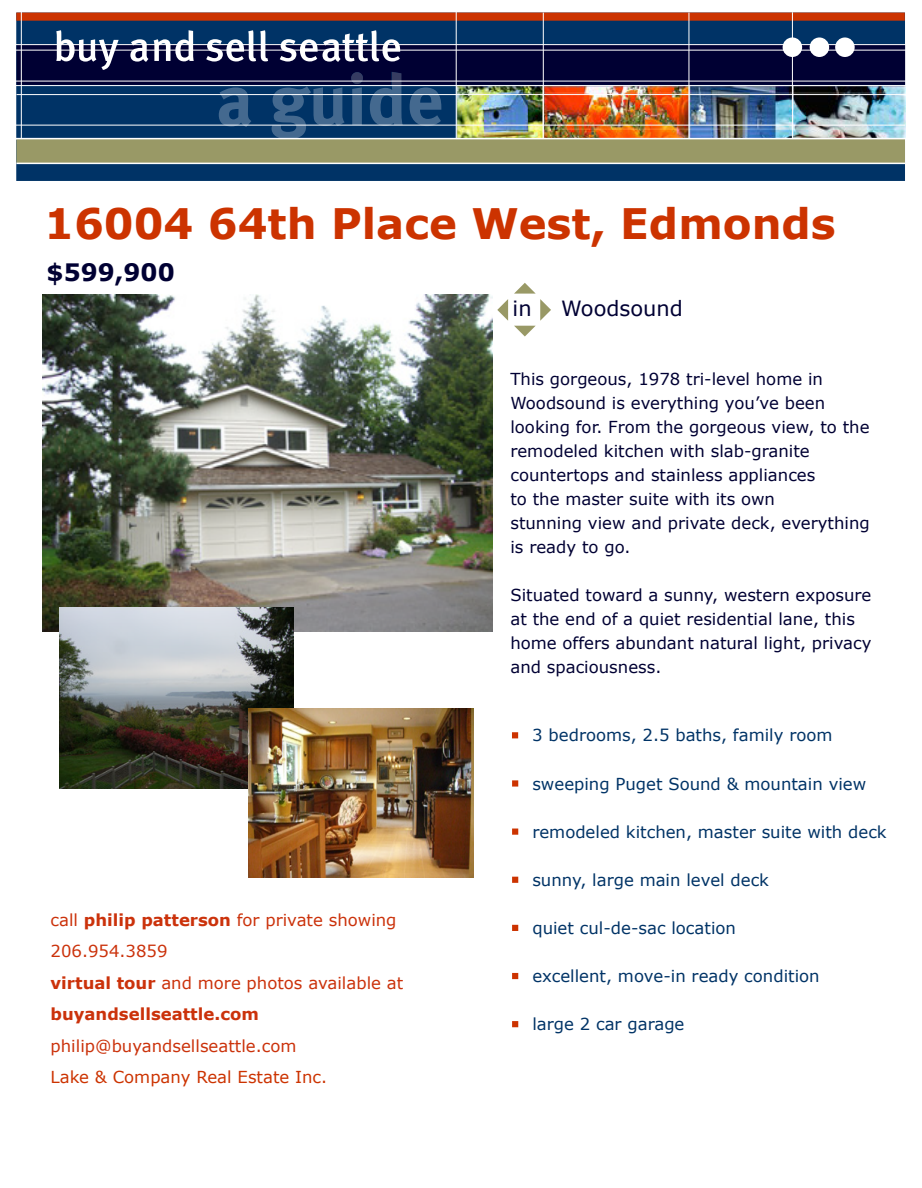
<style>
.page{position:relative;width:922px;height:1188px;background:#fff}
.page>*{position:absolute;margin:0;border:0;box-sizing:border-box;transform-origin:0 0}
.t1{font:700 42px "Verdana";color:#c30}
.t2{font:700 24px "Verdana";color:#003}
.t3{font:21px "Verdana";color:#003}
.t4{font:16.5px/24px "Verdana";color:#003}
.t5{font:16.5px "Verdana";color:#036}
.t6{font:16.5px/31.5px "Verdana";color:#cb320b}
.t7{font:16.5px "Verdana";color:#c30}
.s1{font-weight:700}
</style>
<div class="page">
<div style="left:16px;top:13px;width:889px;height:168px;background:#036"></div>
<div style="left:16px;top:139px;width:888px;height:24px;background:#996"></div>
<svg style="left:16px;top:162px;width:889px;height:3px"></svg>
<img style="left:16px;top:12px;width:890px;height:128px">
<svg style="left:512px;top:732px;width:6px;height:6px"></svg>
<div style="left:512px;top:780px;width:6px;height:7px;background:#c30"></div>
<svg style="left:512px;top:829px;width:6px;height:6px"></svg>
<svg style="left:512px;top:877px;width:6px;height:6px"></svg>
<svg style="left:512px;top:925px;width:6px;height:6px"></svg>
<svg style="left:512px;top:973px;width:6px;height:6px"></svg>
<svg style="left:512px;top:1021px;width:6px;height:6px"></svg>
<svg style="left:497px;top:299px;width:11px;height:22px"></svg>
<svg style="left:514px;top:283px;width:37px;height:54px"></svg>
<img style="left:42px;top:294px;width:450px;height:338px">
<img style="left:59px;top:608px;width:234px;height:181px">
<img style="left:248px;top:708px;width:225px;height:169px">
<h1 class="t1" style="left:44px;top:197px;width:793px">16004 64th Place West, Edmonds</h1>
<h2 class="t2" style="left:47px;top:257px;width:130px">$599,900</h2>
<p class="t3" style="left:512px;top:295px;width:21px">in</p>
<p class="t3" style="left:561px;top:295px;width:123px">Woodsound</p>
<p class="t6" style="left:51px;top:903px;width:354px">call <span class="s1">philip patterson</span> for private showing<br>206.954.3859<br><span class="s1">virtual tour</span> and more photos available at <span class="s1">buyandsellseattle.com</span></p>
<p class="t6" style="left:51px;top:1029px;width:247px">philip@buyandsellseattle.com</p>
<p class="t7" style="left:51px;top:1067px;width:278px">Lake &amp; Company Real Estate Inc.</p>
<p class="t4" style="left:510px;top:366px;width:361px">This gorgeous, 1978 tri-level home in Woodsound is everything you’ve been looking for. From the gorgeous view, to the remodeled kitchen with slab-granite countertops and stainless appliances<br>to the master suite with its own<br>stunning view and private deck, everything is ready to go.</p>
<p class="t4" style="left:510px;top:582px;width:362px">Situated toward a sunny, western exposure at the end of a quiet residential lane, this home offers abundant natural light, privacy and spaciousness.</p>
<p class="t5" style="left:532px;top:725px;width:302px">3 bedrooms, 2.5 baths, family room</p>
<p class="t5" style="left:532px;top:773px;width:335px">sweeping Puget Sound &amp; mountain view</p>
<p class="t5" style="left:532px;top:821px;width:356px">remodeled kitchen, master suite with deck</p>
<p class="t5" style="left:532px;top:869px;width:238px">sunny, large main level deck</p>
<p class="t5" style="left:532px;top:918px;width:205px">quiet cul-de-sac location</p>
<p class="t5" style="left:532px;top:966px;width:289px">excellent, move-in ready condition</p>
<p class="t5" style="left:532px;top:1014px;width:153px">large 2 car garage</p>
</div>
